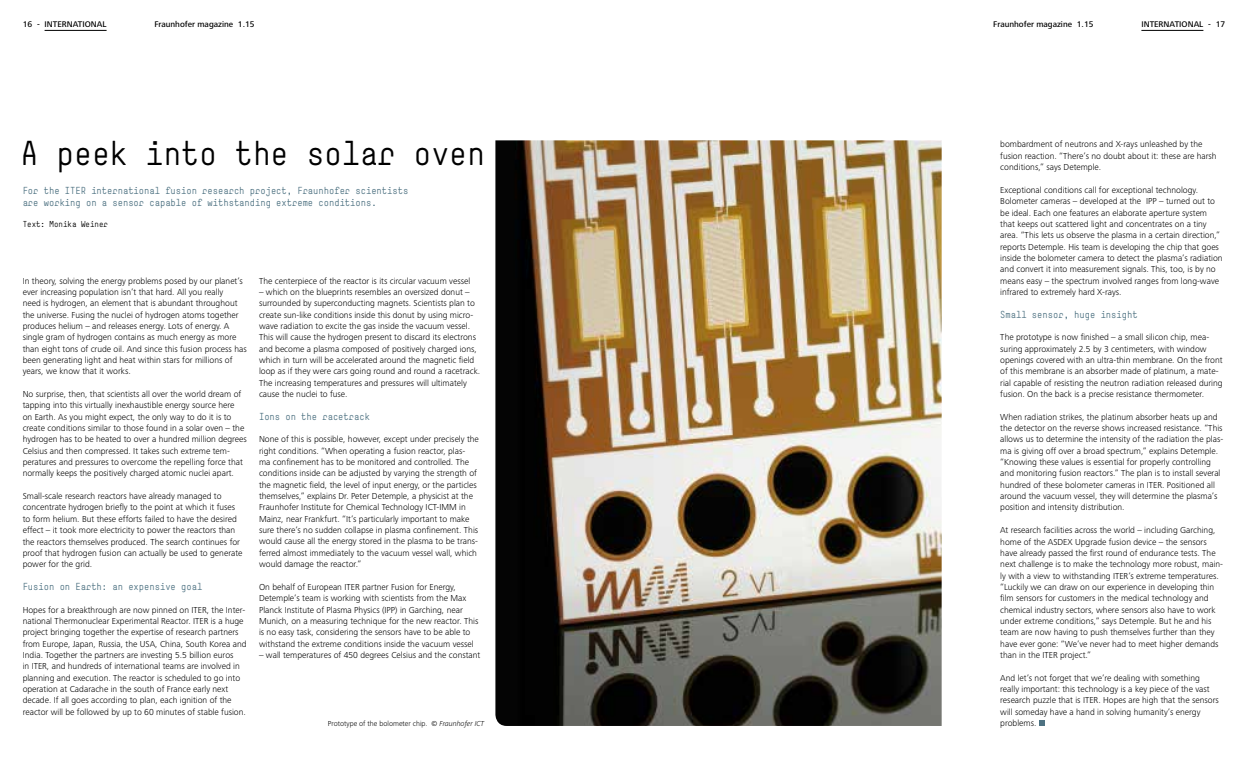
<style>
.page{position:relative;width:1248px;height:760px;background:#fff}
.page>*{position:absolute;margin:0;border:0;box-sizing:border-box;transform-origin:0 0}
.t1{font:34px "Simple";letter-spacing:-.005em;color:#000}
.t2{font:10px/12.5px "Simple";color:#4e7282}
.t3{font:300 9px/11.3px "Frutiger Next Pro";color:#000}
.t4{font:500 8.5px "Frutiger Next Pro";color:#000}
.t5{font:8.5px "Simple";color:#000}
.t6{font:300 7.5px "Frutiger Next Pro";color:#000}
.s1{font-style:italic}
</style>
<div class="page">
<hr style="left:1141px;top:30px;width:62px;height:1px;background:#000">
<hr style="left:45px;top:30px;width:62px;height:1px;background:#000">
<img style="left:495px;top:140px;width:446px;height:586px">
<svg style="left:1039px;top:720px;width:5px;height:6px"></svg>
<p class="t4" style="left:23px;top:20px;width:85px">16 - INTERNATIONAL</p>
<p class="t4" style="left:154px;top:20px;width:102px">Fraunhofer magazine 1.15</p>
<p class="t4" style="left:993px;top:20px;width:102px">Fraunhofer magazine 1.15</p>
<p class="t4" style="left:1141px;top:20px;width:85px">INTERNATIONAL - 17</p>
<h1 class="t1" style="left:21px;top:132px;width:466px">A peek into the solar oven</h1>
<p class="t2" style="left:23px;top:184px;width:387px">For the ITER international fusion research project, Fraunhofer scientists are working on a sensor capable of withstanding extreme conditions.</p>
<p class="t5" style="left:23px;top:219px;width:87px">Text: Monika Weiner</p>
<p class="t3" style="left:23px;top:275px;width:225px">In theory, solving the energy problems posed by our planet’s ever increasing population isn’t that hard. All you really<br>need is hydrogen, an element that is abundant throughout the universe. Fusing the nuclei of hydrogen atoms together produces helium – and releases energy. Lots of energy. A single gram of hydrogen contains as much energy as more than eight tons of crude oil. And since this fusion process has been generating light and heat within stars for millions of years, we know that it works.</p>
<p class="t3" style="left:23px;top:388px;width:226px">No surprise, then, that scientists all over the world dream of tapping into this virtually inexhaustible energy source here<br>on Earth. As you might expect, the only way to do it is to create conditions similar to those found in a solar oven – the hydrogen has to be heated to over a hundred million degrees Celsius and then compressed. It takes such extreme tem&shy;peratures and pressures to overcome the repelling force that normally keeps the positively charged atomic nuclei apart.</p>
<p class="t3" style="left:23px;top:490px;width:221px">Small-scale research reactors have already managed to concentrate hydrogen briefly to the point at which it fuses to form helium. But these efforts failed to have the desired effect – it took more electricity to power the reactors than the reactors themselves produced. The search continues for proof that hydrogen fusion can actually be used to generate power for the grid.</p>
<p class="t2" style="left:23px;top:580px;width:181px">Fusion on Earth: an expensive goal</p>
<p class="t3" style="left:23px;top:604px;width:225px">Hopes for a breakthrough are now pinned on ITER, the Inter&shy;national Thermonuclear Experimental Reactor. ITER is a huge project bringing together the expertise of research partners from Europe, Japan, Russia, the USA, China, South Korea and India. Together the partners are investing 5.5 billion euros<br>in ITER, and hundreds of international teams are involved in planning and execution. The reactor is scheduled to go into operation at Cadarache in the south of France early next decade. If all goes according to plan, each ignition of the reactor will be followed by up to 60 minutes of stable fusion.</p>
<p class="t3" style="left:259px;top:275px;width:213px">The centerpiece of the reactor is its circular vacuum vessel</p>
<p class="t3" style="left:259px;top:286px;width:222px">– which on the blueprints resembles an oversized donut – surrounded by superconducting magnets. Scientists plan to create sun-like conditions inside this donut by using micro&shy;wave radiation to excite the gas inside the vacuum vessel.<br>This will cause the hydrogen present to discard its electrons and become a plasma composed of positively charged ions, which in turn will be accelerated around the magnetic field loop as if they were cars going round and round a racetrack.<br>The increasing temperatures and pressures will ultimately cause the nuclei to fuse.</p>
<p class="t2" style="left:259px;top:410px;width:112px">Ions on the racetrack</p>
<p class="t3" style="left:259px;top:434px;width:221px">None of this is possible, however, except under precisely the right conditions. “When operating a fusion reactor, plas&shy;ma confinement has to be monitored and controlled. The conditions inside can be adjusted by varying the strength of the magnetic field, the level of input energy, or the particles themselves,” explains Dr. Peter Detemple, a physicist at the Fraunhofer Institute for Chemical Technology ICT-IMM in Mainz, near Frankfurt. “It’s particularly important to make sure there’s no sudden collapse in plasma confinement. This would cause all the energy stored in the plasma to be trans&shy;ferred almost immediately to the vacuum vessel wall, which would damage the reactor.”</p>
<p class="t3" style="left:259px;top:581px;width:221px">On behalf of European ITER partner Fusion for Energy, Detemple’s team is working with scientists from the Max Planck Institute of Plasma Physics (IPP) in Garching, near Munich, on a measuring technique for the new reactor. This is no easy task, considering the sensors have to be able to withstand the extreme conditions inside the vacuum vessel</p>
<p class="t3" style="left:259px;top:649px;width:223px">– wall temperatures of 450 degrees Celsius and the constant</p>
<p class="t6" style="left:328px;top:719px;width:158px">Prototype of the bolometer chip. <span class="s1">© Fraunhofer ICT</span></p>
<p class="t3" style="left:1000px;top:139px;width:218px">bombardment of neutrons and X-rays unleashed by the fusion reaction. “There’s no doubt about it: these are harsh conditions,” says Detemple.</p>
<p class="t3" style="left:1000px;top:184px;width:224px">Exceptional conditions call for exceptional technology.<br>Bolometer cameras – developed at the IPP – turned out to be ideal. Each one features an elaborate aperture system that keeps out scattered light and concentrates on a tiny area. “This lets us observe the plasma in a certain direction,” reports Detemple. His team is developing the chip that goes inside the bolometer camera to detect the plasma’s radiation and convert it into measurement signals. This, too, is by no means easy – the spectrum involved ranges from long-wave infrared to extremely hard X-rays.</p>
<p class="t2" style="left:1000px;top:308px;width:139px">Small sensor, huge insight</p>
<p class="t3" style="left:1000px;top:332px;width:224px">The prototype is now finished – a small silicon chip, mea&shy;suring approximately 2.5 by 3 centimeters, with window openings covered with an ultra-thin membrane. On the front of this membrane is an absorber made of platinum, a mate&shy;rial capable of resisting the neutron radiation released during fusion. On the back is a precise resistance thermometer.</p>
<p class="t3" style="left:1000px;top:411px;width:224px">When radiation strikes, the platinum absorber heats up and the detector on the reverse shows increased resistance. “This allows us to determine the intensity of the radiation the plas&shy;ma is giving off over a broad spectrum,” explains Detemple. “Knowing these values is essential for properly controlling and monitoring fusion reactors.” The plan is to install several hundred of these bolometer cameras in ITER. Positioned all around the vacuum vessel, they will determine the plasma’s position and intensity distribution.</p>
<p class="t3" style="left:1000px;top:524px;width:224px">At research facilities across the world – including Garching, home of the ASDEX Upgrade fusion device – the sensors have already passed the first round of endurance tests. The next challenge is to make the technology more robust, main&shy;ly with a view to withstanding ITER’s extreme temperatures. “Luckily we can draw on our experience in developing thin film sensors for customers in the medical technology and chemical industry sectors, where sensors also have to work under extreme conditions,” says Detemple. But he and his team are now having to push themselves further than they have ever gone: “We’ve never had to meet higher demands than in the ITER project.”</p>
<p class="t3" style="left:1000px;top:672px;width:220px">And let’s not forget that we’re dealing with something really important: this technology is a key piece of the vast research puzzle that is ITER. Hopes are high that the sensors will someday have a hand in solving humanity’s energy problems.</p>
</div>
